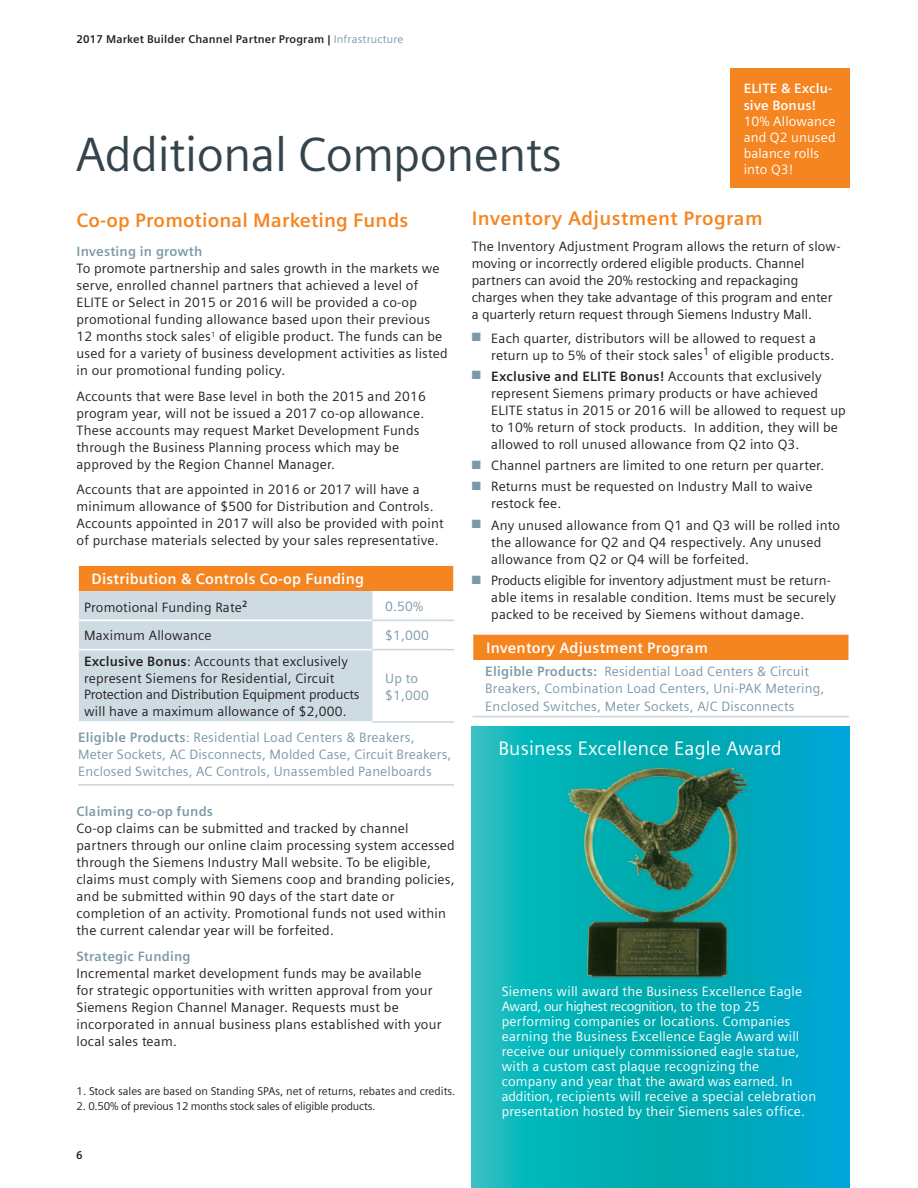
<style>
.page{position:relative;width:918px;height:1188px;background:#fff}
.page>*{position:absolute;margin:0;border:0;box-sizing:border-box;transform-origin:0 0}
.t1{font:48px "Siemens Sans";letter-spacing:-.01em;color:#33444d}
.t2{font:700 19.5px "Siemens Sans OT";letter-spacing:.01em;color:#f58520}
.t3{font:19.5px "Siemens Sans OT";letter-spacing:.01em;color:#fff}
.t4{font:700 15px "Siemens Sans OT";letter-spacing:.015em;color:#fff}
.t5{font:13.5px/17px "Siemens Sans OT";letter-spacing:.015em;color:#231f20}
.t6{font:13.5px/17px "Siemens Sans";letter-spacing:.015em;color:#231f20}
.t7{font:13.5px/15px "Siemens Sans OT";letter-spacing:.015em;color:#fff}
.t8{font:13.5px/17px "Siemens Sans OT";letter-spacing:.015em;color:#7b99a9}
.t9{font:700 13.5px "Siemens Sans OT";letter-spacing:.015em;color:#7b99a9}
.t10{font:700 13.5px/16.2px "Siemens Sans OT";letter-spacing:.01em;color:#fff}
.t11{font:11.25px "Siemens Sans OT";letter-spacing:-.015em;color:#231f20}
.t12{font:700 11.25px "Siemens Sans";letter-spacing:.015em;color:#231f20}
.s1{font-weight:400;color:#7b99a9}
.s2{color:#7b99a9}
.s3{font-weight:700}
</style>
<div class="page">
<div style="left:78px;top:565px;width:376px;height:26px;background:#f58520"></div>
<div style="left:79px;top:591px;width:293px;height:130px;background:#cfdbe3"></div>
<hr style="left:77px;top:620px;width:295px;height:1px;background:#fff">
<hr style="left:77px;top:649px;width:295px;height:1px;background:#fff">
<hr style="left:372px;top:620px;width:82px;height:1px;background:#c9d6de">
<hr style="left:372px;top:649px;width:82px;height:1px;background:#c9d6de">
<hr style="left:77px;top:564px;width:295px;height:2px;background:#fff">
<hr style="left:77px;top:566px;width:2px;height:25px;background:#fff">
<hr style="left:372px;top:564px;width:83px;height:2px;background:#fff">
<hr style="left:453px;top:566px;width:2px;height:25px;background:#fff">
<hr style="left:372px;top:721px;width:82px;height:2px;background:#c9d6de">
<hr style="left:78px;top:784px;width:294px;height:2px;background:#c9d6de">
<hr style="left:372px;top:784px;width:82px;height:2px;background:#c9d6de">
<div style="left:731px;top:68px;width:119px;height:119px;background:#f58520"></div>
<div style="left:473px;top:634px;width:376px;height:26px;background:#f58520"></div>
<hr style="left:473px;top:716px;width:376px;height:1px;background:#c9d6de">
<hr style="left:472px;top:633px;width:378px;height:2px;background:#fff">
<hr style="left:848px;top:635px;width:2px;height:25px;background:#fff">
<img style="left:472px;top:726px;width:378px;height:462px">
<p class="t12" style="left:77px;top:32px;width:328px">2017 Market Builder Channel Partner Program | <span class="s1">Infrastructure</span></p>
<p class="t10" style="left:744px;top:81px;width:90px">ELITE &amp; Exclu&shy;sive Bonus!</p>
<p class="t7" style="left:744px;top:113px;width:94px;line-height:16.2px">10% Allowance and Q2 unused balance rolls into Q3!</p>
<h2 class="t2" style="left:472px;top:208px;width:293px">Inventory Adjustment Program</h2>
<p class="t5" style="left:472px;top:238px;width:370px">The Inventory Adjustment Program allows the return of slow&shy;moving or incorrectly ordered eligible products. Channel partners can avoid the 20% restocking and repackaging charges when they take advantage of this program and enter a quarterly return request through Siemens Industry Mall.</p>
<p class="t5" style="left:491px;top:330px;width:345px;text-indent:-20px"><span class="s2">■</span> Each quarter, distributors will be allowed to request a return up to 5% of their stock sales<sup>1</sup> of eligible products.</p>
<p class="t6" style="left:491px;top:368px;width:356px;text-indent:-20px"><span class="s2">■</span> <span class="s3">Exclusive and ELITE Bonus!</span> Accounts that exclusively represent Siemens primary products or have achieved ELITE status in 2015 or 2016 will be allowed to request up to 10% return of stock products. In addition, they will be allowed to roll unused allowance from Q2 into Q3.</p>
<p class="t5" style="left:472px;top:457px;width:354px"><span class="s2">■</span> Channel partners are limited to one return per quarter.</p>
<p class="t5" style="left:491px;top:478px;width:323px;text-indent:-20px"><span class="s2">■</span> Returns must be requested on Industry Mall to waive restock fee.</p>
<p class="t5" style="left:491px;top:517px;width:350px;text-indent:-20px"><span class="s2">■</span> Any unused allowance from Q1 and Q3 will be rolled into the allowance for Q2 and Q4 respectively. Any unused allowance from Q2 or Q4 will be forfeited.</p>
<p class="t5" style="left:491px;top:572px;width:346px;text-indent:-20px"><span class="s2">■</span> Products eligible for inventory adjustment must be return&shy;able items in resalable condition. Items must be securely packed to be received by Siemens without damage.</p>
<p class="t4" style="left:486px;top:639px;width:223px">Inventory Adjustment Program</p>
<p class="t8" style="left:485px;top:663px;width:341px"><span class="s3">Eligible Products:</span> Residential Load Centers &amp; Circuit<br>Breakers, Combination Load Centers, Uni-PAK Metering,<br>Enclosed Switches, Meter Sockets, A/C Disconnects</p>
<h2 class="t3" style="left:498px;top:737px;width:285px">Business Excellence Eagle Award</h2>
<h1 class="t1" style="left:76px;top:127px;width:488px">Additional Components</h1>
<h2 class="t2" style="left:77px;top:210px;width:333px">Co-op Promotional Marketing Funds</h2>
<p class="t9" style="left:77px;top:244px;width:127px">Investing in growth</p>
<p class="t5" style="left:77px;top:260px;width:373px">To promote partnership and sales growth in the markets we serve, enrolled channel partners that achieved a level of ELITE or Select in 2015 or 2016 will be provided a co-op promotional funding allowance based upon their previous 12 months stock sales<sup>1</sup> of eligible product. The funds can be used for a variety of business development activities as listed in our promotional funding policy.</p>
<p class="t5" style="left:77px;top:388px;width:351px">Accounts that were Base level in both the 2015 and 2016 program year, will not be issued a 2017 co-op allowance.<br>These accounts may request Market Development Funds through the Business Planning process which may be approved by the Region Channel Manager.</p>
<p class="t5" style="left:77px;top:481px;width:369px">Accounts that are appointed in 2016 or 2017 will have a minimum allowance of $500 for Distribution and Controls.<br>Accounts appointed in 2017 will also be provided with point of purchase materials selected by your sales representative.</p>
<p class="t4" style="left:92px;top:570px;width:274px">Distribution &amp; Controls Co-op Funding</p>
<p class="t6" style="left:84px;top:599px;width:165px">Promotional Funding Rate<sup>2</sup></p>
<p class="t8" style="left:385px;top:598px;width:40px">0.50%</p>
<p class="t6" style="left:84px;top:627px;width:129px">Maximum Allowance</p>
<p class="t8" style="left:385px;top:627px;width:45px">$1,000</p>
<p class="t6" style="left:84px;top:653px;width:277px;line-height:16.5px"><span class="s3">Exclusive Bonus</span>: Accounts that exclusively represent Siemens for Residential, Circuit Protection and Distribution Equipment products will have a maximum allowance of $2,000.</p>
<p class="t8" style="left:385px;top:669px;width:45px">Up to $1,000</p>
<p class="t8" style="left:78px;top:729px;width:375px"><span class="s3">Eligible Products</span>: Residential Load Centers &amp; Breakers,<br>Meter Sockets, AC Disconnects, Molded Case, Circuit Breakers,<br>Enclosed Switches, AC Controls, Unassembled Panelboards</p>
<p class="t9" style="left:77px;top:804px;width:138px">Claiming co-op funds</p>
<p class="t5" style="left:77px;top:820px;width:380px">Co-op claims can be submitted and tracked by channel partners through our online claim processing system accessed through the Siemens Industry Mall website. To be eligible, claims must comply with Siemens coop and branding policies, and be submitted within 90 days of the start date or completion of an activity. Promotional funds not used within the current calendar year will be forfeited.</p>
<p class="t9" style="left:77px;top:949px;width:116px">Strategic Funding</p>
<p class="t5" style="left:77px;top:965px;width:366px">Incremental market development funds may be available for strategic opportunities with written approval from your Siemens Region Channel Manager. Requests must be incorporated in annual business plans established with your local sales team.</p>
<p class="t11" style="left:77px;top:1085px;width:381px">1. Stock sales are based on Standing SPAs, net of returns, rebates and credits.</p>
<p class="t11" style="left:77px;top:1100px;width:301px">2. 0.50% of previous 12 months stock sales of eligible products.</p>
<p class="t12" style="left:76px;top:1149px;width:8px">6</p>
<p class="t7" style="left:502px;top:984px;width:316px">Siemens will award the Business Excellence Eagle Award, our highest recognition, to the top 25 performing companies or locations. Companies earning the Business Excellence Eagle Award will receive our uniquely commissioned eagle statue, with a custom cast plaque recognizing the company and year that the award was earned. In addition, recipients will receive a special celebration presentation hosted by their Siemens sales office.</p>
</div>
